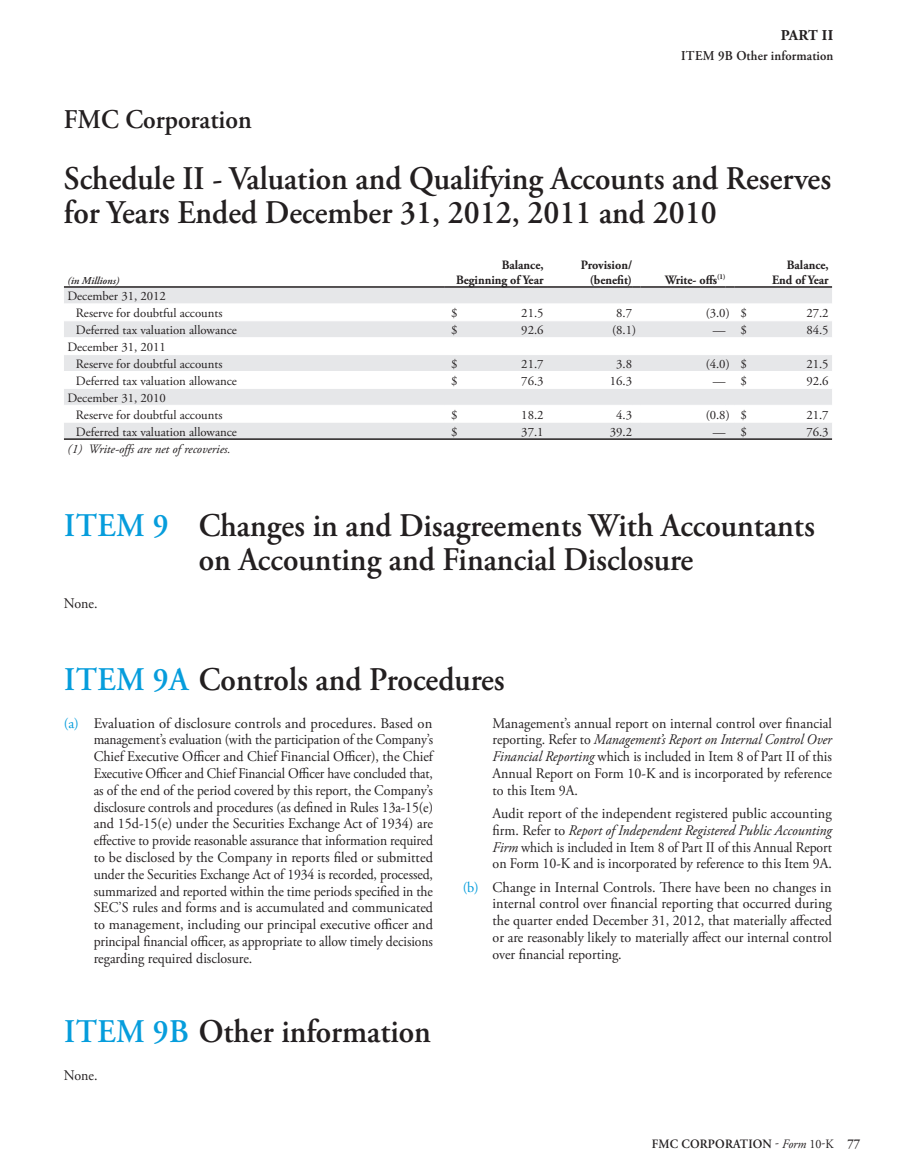
<style>
.page{position:relative;width:905px;height:1175px;background:#fff}
.page>*{position:absolute;margin:0;border:0;box-sizing:border-box;transform-origin:0 0}
.t1{font:600 33px/34.5px "Adobe Garamond Pro";color:#231f20;scale:.95 1}
.t2{font:600 27px "Adobe Garamond Pro";color:#231f20;scale:.95 1}
.t3{font:700 15px "Adobe Garamond Pro";color:#231f20}
.t4{font:14.7px/16.8px "Adobe Garamond Pro";color:#231f20;text-align:justify}
.t5{font:14.7px/16.8px "Adobe Garamond Pro";color:#231f20;text-align:justify;scale:.96 1}
.t6{font:14.7px "Adobe Garamond Pro";color:#231f20;scale:.95 1}
.t7{font:600 13.5px "Adobe Garamond Pro";letter-spacing:.01em;color:#231f20;scale:.95 1}
.t8{font:12.75px/17px "Adobe Garamond Pro";color:#231f20}
.t9{font:700 12.75px/14.2px "Adobe Garamond Pro";color:#231f20;text-align:right;scale:.95 1}
.t10{font:italic 12.75px "Adobe Garamond Pro";color:#231f20}
.t11{font:600 12.75px "Adobe Garamond Pro";letter-spacing:.015em;color:#231f20;scale:.95 1}
.t12{font:italic 600 10.5px "Adobe Garamond Pro";color:#231f20}
.s1{color:#069ddc}
.s2{font-style:italic}
.s3{font-weight:400}
.s4{font-weight:400;font-style:italic}
.s5{font-size:13.5px}
</style>
<div class="page">
<svg style="left:64px;top:288px;width:768px;height:150px;fill:#e6e7e9"></svg>
<hr style="left:64px;top:303px;width:768px;height:1px;background:#fff">
<hr style="left:64px;top:320px;width:768px;height:1px;background:#fff">
<hr style="left:64px;top:337px;width:768px;height:1px;background:#fff">
<hr style="left:64px;top:354px;width:768px;height:1px;background:#fff">
<hr style="left:64px;top:371px;width:768px;height:1px;background:#fff">
<hr style="left:64px;top:388px;width:768px;height:1px;background:#fff">
<hr style="left:64px;top:405px;width:381px;height:1px;background:#fff">
<hr style="left:64px;top:422px;width:381px;height:1px;background:#fff">
<svg style="left:445px;top:405px;width:12px;height:1px"></svg>
<svg style="left:445px;top:422px;width:12px;height:1px"></svg>
<hr style="left:457px;top:405px;width:90px;height:1px;background:#fff">
<hr style="left:457px;top:422px;width:90px;height:1px;background:#fff">
<hr style="left:547px;top:405px;width:85px;height:1px;background:#fff">
<hr style="left:547px;top:422px;width:85px;height:1px;background:#fff">
<hr style="left:640px;top:405px;width:85px;height:1px;background:#fff">
<hr style="left:640px;top:422px;width:85px;height:1px;background:#fff">
<svg style="left:725px;top:405px;width:22px;height:1px"></svg>
<svg style="left:725px;top:422px;width:22px;height:1px"></svg>
<hr style="left:747px;top:405px;width:85px;height:1px;background:#fff">
<hr style="left:747px;top:422px;width:85px;height:1px;background:#fff">
<hr style="left:64px;top:286px;width:381px;height:2px;background:#231f20">
<hr style="left:445px;top:286px;width:102px;height:2px;background:#231f20">
<svg style="left:632px;top:286px;width:8px;height:2px"></svg>
<svg style="left:725px;top:286px;width:9px;height:2px"></svg>
<hr style="left:64px;top:438px;width:768px;height:2px;background:#231f20">
<hr style="left:547px;top:286px;width:85px;height:2px;background:#231f20">
<hr style="left:640px;top:286px;width:85px;height:2px;background:#231f20">
<hr style="left:734px;top:286px;width:98px;height:2px;background:#231f20">
<p class="t3" style="left:780px;top:29px;width:54px">PART II</p>
<p class="t7" style="left:681px;top:50px;width:162px">ITEM 9B Other information</p>
<h2 class="t2" style="left:64px;top:109px;width:199px">FMC Corporation</h2>
<h1 class="t1" style="left:64px;top:164px;width:809px">Schedule II - Valuation and Qualifying Accounts and Reserves for Years Ended December 31, 2012, 2011 and 2010</h1>
<p class="t12" style="left:67px;top:276px;width:53px">(in Millions)</p>
<p class="t8" style="left:76px;top:289px;width:148px;text-indent:-9px">December 31, 2012<br>Reserve for doubtful accounts</p>
<p class="t9" style="left:456px;top:259px;width:94px">Balance,<br>Beginning of Year</p>
<p class="t9" style="left:581px;top:259px;width:55px">Provision/ (benefit)</p>
<p class="t9" style="left:665px;top:273px;width:65px">Write- offs<sup>(1)</sup></p>
<p class="t9" style="left:772px;top:259px;width:61px">Balance,<br>End of Year</p>
<p class="t8" style="left:451px;top:306px;width:8px">$</p>
<p class="t8" style="left:521px;top:306px;width:24px">21.5</p>
<p class="t8" style="left:616px;top:306px;width:17px">8.7</p>
<p class="t8" style="left:705px;top:306px;width:43px">(3.0) $</p>
<p class="t8" style="left:806px;top:306px;width:24px">27.2</p>
<p class="t8" style="left:76px;top:323px;width:163px">Deferred tax valuation allowance</p>
<p class="t8" style="left:451px;top:323px;width:8px">$</p>
<p class="t8" style="left:521px;top:323px;width:24px">92.6</p>
<p class="t8" style="left:612px;top:323px;width:26px">(8.1)</p>
<p class="t8" style="left:713px;top:323px;width:36px">— $</p>
<p class="t8" style="left:806px;top:323px;width:24px">84.5</p>
<p class="t8" style="left:76px;top:340px;width:148px;text-indent:-9px">December 31, 2011<br>Reserve for doubtful accounts</p>
<p class="t8" style="left:451px;top:357px;width:8px">$</p>
<p class="t8" style="left:521px;top:357px;width:24px">21.7</p>
<p class="t8" style="left:616px;top:357px;width:17px">3.8</p>
<p class="t8" style="left:705px;top:357px;width:43px">(4.0) $</p>
<p class="t8" style="left:806px;top:357px;width:24px">21.5</p>
<p class="t8" style="left:76px;top:373px;width:163px">Deferred tax valuation allowance</p>
<p class="t8" style="left:451px;top:373px;width:8px">$</p>
<p class="t8" style="left:521px;top:373px;width:24px">76.3</p>
<p class="t8" style="left:609px;top:373px;width:24px">16.3</p>
<p class="t8" style="left:713px;top:373px;width:36px">— $</p>
<p class="t8" style="left:806px;top:373px;width:24px">92.6</p>
<p class="t8" style="left:76px;top:390px;width:148px;text-indent:-9px">December 31, 2010<br>Reserve for doubtful accounts</p>
<p class="t8" style="left:451px;top:407px;width:8px">$</p>
<p class="t8" style="left:521px;top:407px;width:24px">18.2</p>
<p class="t8" style="left:616px;top:407px;width:17px">4.3</p>
<p class="t8" style="left:705px;top:407px;width:43px">(0.8) $</p>
<p class="t8" style="left:806px;top:407px;width:24px">21.7</p>
<p class="t8" style="left:76px;top:424px;width:163px">Deferred tax valuation allowance</p>
<p class="t8" style="left:451px;top:424px;width:8px">$</p>
<p class="t8" style="left:521px;top:424px;width:24px">37.1</p>
<p class="t8" style="left:609px;top:424px;width:24px">39.2</p>
<p class="t8" style="left:713px;top:424px;width:36px">— $</p>
<p class="t8" style="left:806px;top:424px;width:24px">76.3</p>
<p class="t10" style="left:68px;top:443px;width:164px">(1) Write-offs are net of recoveries.</p>
<h1 class="t1" style="left:64px;top:511px;width:791px;text-align:center"><span class="s1">ITEM 9</span> Changes in and Disagreements With Accountants on Accounting and Financial Disclosure</h1>
<p class="t6" style="left:64px;top:597px;width:37px">None.</p>
<h1 class="t1" style="left:64px;top:665px;width:465px"><span class="s1">ITEM 9A</span> Controls and Procedures</h1>
<p class="t4" style="left:94px;top:715px;width:341px;text-indent:-30px"><span class="s1">(a)</span> Evaluation of disclosure controls and procedures. Based on management’s evaluation (with the participation of the Company’s Chief Executive Officer and Chief Financial Officer), the Chief Executive Officer and Chief Financial Officer have concluded that, as of the end of the period covered by this report, the Company’s disclosure controls and procedures (as defined in Rules 13a-15(e) and 15d-15(e) under the Securities Exchange Act of 1934) are effective to provide reasonable assurance that information required to be disclosed by the Company in reports filed or submitted under the Securities Exchange Act of 1934 is recorded, processed, summarized and reported within the time periods specified in the SEC’S rules and forms and is accumulated and communicated to management, including our principal executive officer and principal financial officer, as appropriate to allow timely decisions regarding required disclosure.</p>
<p class="t5" style="left:492px;top:715px;width:355px">Management’s annual report on internal control over financial reporting. Refer to <span class="s2">Management’s Report on Internal Control Over Financial Reporting</span> which is included in Item 8 of Part II of this Annual Report on Form 10-K and is incorporated by reference to this Item 9A.</p>
<p class="t4" style="left:492px;top:806px;width:341px">Audit report of the independent registered public accounting firm. Refer to <span class="s2">Report of Independent Registered Public Accounting Firm</span> which is included in Item 8 of Part II of this Annual Report on Form 10-K and is incorporated by reference to this Item 9A.</p>
<p class="t4" style="left:492px;top:879px;width:341px;text-indent:-30px"><span class="s1">(b)</span> Change in Internal Controls. There have been no changes in internal control over financial reporting that occurred during the quarter ended December 31, 2012, that materially affected or are reasonably likely to materially affect our internal control over financial reporting.</p>
<h1 class="t1" style="left:64px;top:1017px;width:387px"><span class="s1">ITEM 9B</span> Other information</h1>
<p class="t6" style="left:64px;top:1069px;width:37px">None.</p>
<p class="t11" style="left:652px;top:1138px;width:221px">FMC CORPORATION <span class="s3">-</span> <span class="s4">Form</span> <span class="s3">10-K</span> <span class="s5">77</span></p>
</div>
